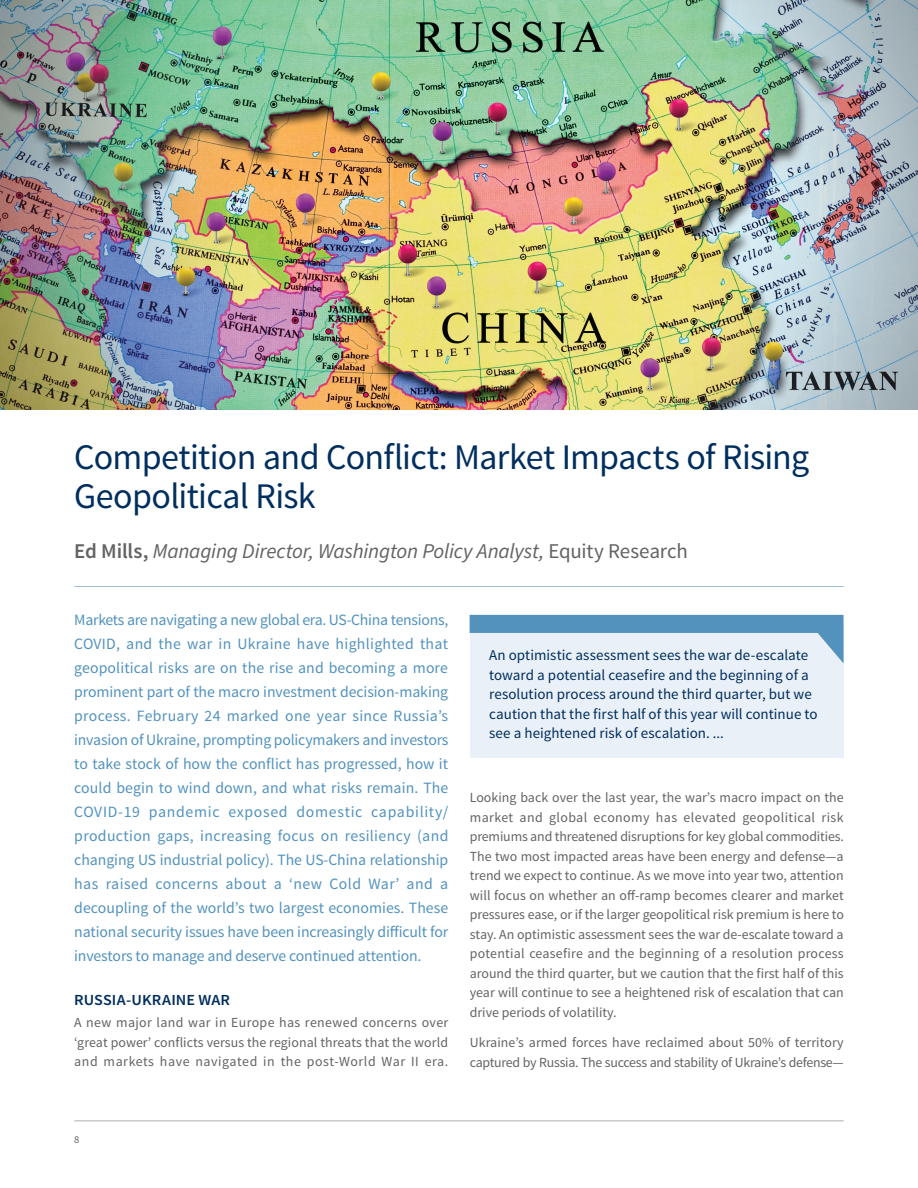
<style>
.page{position:relative;width:918px;height:1188px;background:#fff}
.page>*{position:absolute;margin:0;border:0;box-sizing:border-box;transform-origin:0 0}
.BIG_headline{font:36px/39px "Source Sans Pro";letter-spacing:-.02em;color:#002e5e}
.t1{font:italic 21px "Source Sans Pro";letter-spacing:-.01em;color:#636366}
.Intro_Paragraph_-_BL{font:15.75px/24px "Source Sans Pro";letter-spacing:-.01em;color:#5292bd;text-align:justify}
.First_Tier_Subhead{font:600 15.3px "Source Sans Pro";letter-spacing:.005em;color:#002e5e;scale:1.05 1}
.t2{font:15px/19.5px "Source Sans Pro";letter-spacing:.005em;color:#002e5e}
.Body_copy_9_25_13{font:13.8px/19.5px "Source Sans Pro";color:#636366;text-align:justify}
.Body_copy_9_25_13-2{font:13.8px/19.5px "Source Sans Pro";letter-spacing:-.02em;color:#636366}
.t3{font:10.5px "Source Sans Pro";color:#636366}
.s1{font-weight:600;font-style:normal}
.s2{font-style:normal}
</style>
<div class="page">
<hr style="left:74px;top:1120px;width:770px;height:1px;background:#adaeb2">
<hr style="left:74px;top:586px;width:770px;height:1px;background:#a1bed8">
<div style="left:470px;top:622px;width:374px;height:136px;background:#eaf0f7"></div>
<svg style="left:470px;top:615px;width:374px;height:48px"></svg>
<img style="left:0;top:0;width:918px;height:410px">
<p class="BIG_headline" style="left:74px;top:438px;width:736px">Competition and Conflict: Market Impacts of Rising<br>Geopolitical Risk</p>
<p class="t1" style="left:74px;top:537px;width:615px"><span class="s1">Ed Mills,</span> Managing Director, Washington Policy Analyst, <span class="s2">Equity Research</span></p>
<p class="Intro_Paragraph_-_BL" style="left:74px;top:608px;width:376px">Markets are navigating a new global era. US-China tensions, COVID, and the war in Ukraine have highlighted that geopolitical risks are on the rise and becoming a more prominent part of the macro investment decision-making process. February 24 marked one year since Russia’s invasion of Ukraine, prompting policymakers and investors to take stock of how the conflict has progressed, how it could begin to wind down, and what risks remain. The COVID-19 pandemic exposed domestic capability/ production gaps, increasing focus on resiliency (and changing US industrial policy). The US-China relationship has raised concerns about a ‘new Cold War’ and a decoupling of the world’s two largest economies. These national security issues have been increasingly difficult for investors to manage and deserve continued attention.</p>
<p class="First_Tier_Subhead" style="left:74px;top:990px;width:150px">RUSSIA-UKRAINE WAR</p>
<p class="Body_copy_9_25_13" style="left:74px;top:1013px;width:376px">A new major land war in Europe has renewed concerns over ‘great power’ conflicts versus the regional threats that the world and markets have navigated in the post-World War II era.</p>
<p class="t2" style="left:489px;top:646px;width:330px">An optimistic assessment sees the war de-escalate toward a potential ceasefire and the beginning of a resolution process around the third quarter, but we caution that the first half of this year will continue to see a heightened risk of escalation. ...</p>
<p class="Body_copy_9_25_13" style="left:470px;top:788px;width:376px">Looking back over the last year, the war’s macro impact on the market and global economy has elevated geopolitical risk premiums and threatened disruptions for key global commodities.<br>The two most impacted areas have been energy and defense—a trend we expect to continue. As we move into year two, attention will focus on whether an off-ramp becomes clearer and market pressures ease, or if the larger geopolitical risk premium is here to stay. An optimistic assessment sees the war de-escalate toward a potential ceasefire and the beginning of a resolution process around the third quarter, but we caution that the first half of this year will continue to see a heightened risk of escalation that can drive periods of volatility.</p>
<p class="Body_copy_9_25_13-2" style="left:470px;top:1033px;width:375px">Ukraine’s armed forces have reclaimed about 50% of territory captured by Russia. The success and stability of Ukraine’s defense—</p>
<p class="t3" style="left:74px;top:1133px;width:7px">8</p>
</div>
